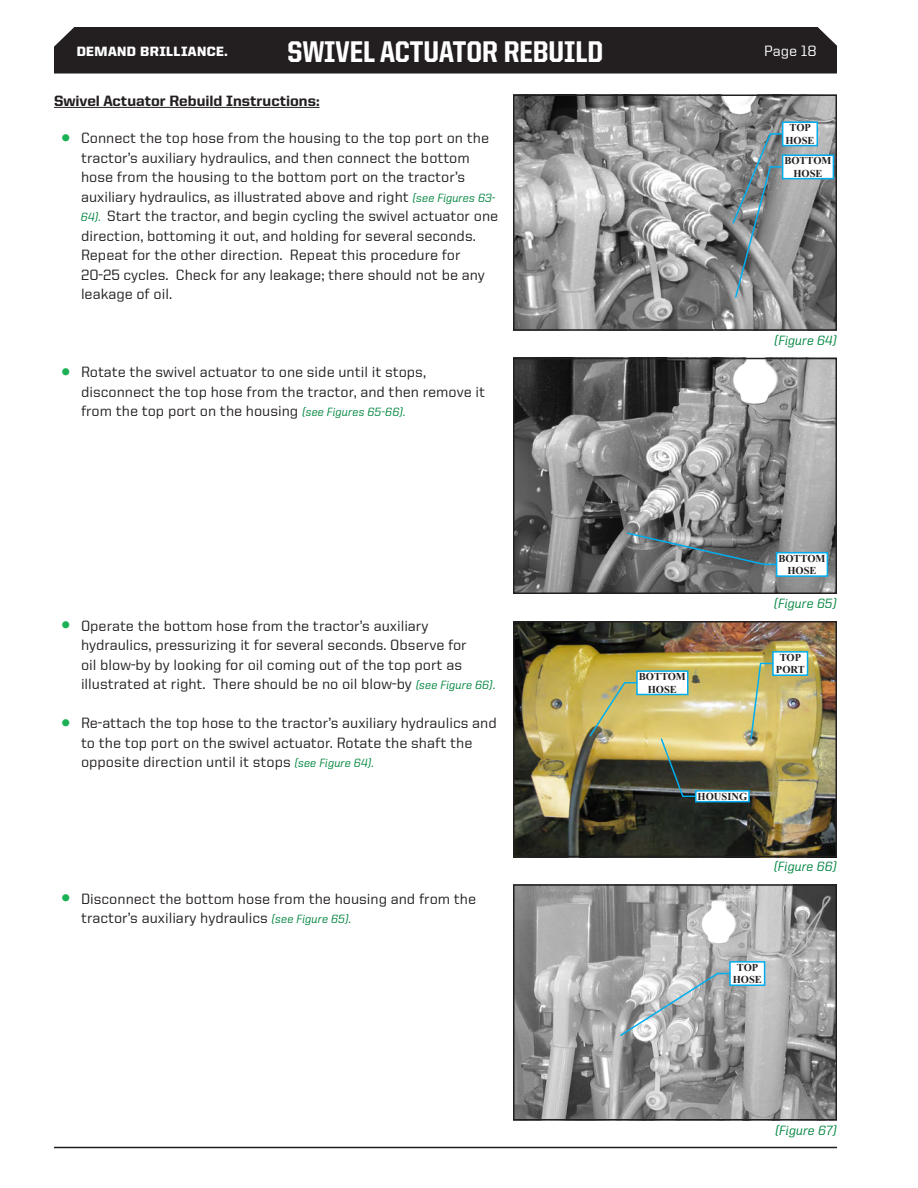
<style>
.page{position:relative;width:918px;height:1188px;background:#fff}
.page>*{position:absolute;margin:0;border:0;box-sizing:border-box;transform-origin:0 0}
.slate_follower_2{font:800 30px "United Sans Semi Cond";color:#fff}
.t1{font:500 15px/19.5px "United Sans Reg";color:#231f20}
.slate_body_text{font:800 15px "United Sans Reg";color:#231f20}
.t2{font:500 15px "United Sans Reg";color:#fff}
.slate_figure{font:500 13.5px "United Italic Reg";color:#00853f}
.t3{font:900 13.5px "United Sans Reg";letter-spacing:.03em;color:#fff}
.caption_text{font:700 10.5px "Times New Roman";color:#231f20}
.s1{font-family:"Arial";font-weight:400;font-size:28.5px;color:#1db156}
.s2{font-family:"United Italic Reg";font-size:12px;color:#00853f}
</style>
<div class="page">
<hr style="left:54px;top:107px;width:266px;height:1px;background:#231f20">
<div style="left:54px;top:27px;width:783px;height:47px;background:#231f20"></div>
<img style="left:516px;top:97px;width:318px;height:231px">
<div style="left:513px;top:94px;width:324px;height:237px;border:2px solid #231f20"></div>
<img style="left:516px;top:624px;width:318px;height:230px">
<div style="left:513px;top:621px;width:324px;height:236px;border:2px solid #231f20"></div>
<img style="left:516px;top:887px;width:318px;height:230px">
<div style="left:513px;top:884px;width:324px;height:236px;border:2px solid #231f20"></div>
<img style="left:516px;top:361px;width:318px;height:230px">
<div style="left:513px;top:358px;width:324px;height:236px;border:2px solid #231f20"></div>
<svg style="left:731px;top:121px;width:104px;height:178px"></svg>
<svg style="left:626px;top:531px;width:203px;height:47px"></svg>
<svg style="left:619px;top:960px;width:147px;height:77px"></svg>
<img style="left:588px;top:650px;width:221px;height:153px">
<hr style="left:54px;top:1147px;width:783px;height:1px;background:#231f20">
<p class="t3" style="left:77px;top:44px;width:152px">DEMAND BRILLIANCE.</p>
<p class="slate_follower_2" style="left:288px;top:36px;width:317px">SWIVEL ACTUATOR REBUILD</p>
<p class="t2" style="left:764px;top:43px;width:54px">Page 18</p>
<p class="slate_body_text" style="left:54px;top:92px;width:267px">Swivel Actuator Rebuild Instructions:</p>
<p class="t1" style="left:81px;top:128px;width:419px;text-indent:-20px"><span class="s1">•</span> Connect the top hose from the housing to the top port on the tractor’s auxiliary hydraulics, and then connect the bottom hose from the housing to the bottom port on the tractor’s auxiliary hydraulics, as illustrated above and right <span class="s2">(see Figures 63- 64).</span> Start the tractor, and begin cycling the swivel actuator one direction, bottoming it out, and holding for several seconds.<br>Repeat for the other direction. Repeat this procedure for 20-25 cycles. Check for any leakage; there should not be any leakage of oil.</p>
<p class="t1" style="left:81px;top:362px;width:406px;text-indent:-20px"><span class="s1">•</span> Rotate the swivel actuator to one side until it stops, disconnect the top hose from the tractor, and then remove it from the top port on the housing <span class="s2">(see Figures 65-66).</span></p>
<p class="t1" style="left:81px;top:616px;width:417px;text-indent:-20px"><span class="s1">•</span> Operate the bottom hose from the tractor’s auxiliary hydraulics, pressurizing it for several seconds. Observe for<br>oil blow-by by looking for oil coming out of the top port as illustrated at right. There should be no oil blow-by <span class="s2">(see Figure 66).</span></p>
<p class="t1" style="left:81px;top:713px;width:417px;text-indent:-20px"><span class="s1">•</span> Re-attach the top hose to the tractor’s auxiliary hydraulics and to the top port on the swivel actuator. Rotate the shaft the opposite direction until it stops <span class="s2">(see Figure 64).</span></p>
<p class="t1" style="left:81px;top:889px;width:397px;text-indent:-20px"><span class="s1">•</span> Disconnect the bottom hose from the housing and from the tractor’s auxiliary hydraulics <span class="s2">(see Figure 65).</span></p>
<p class="caption_text" style="left:790px;top:120px;width:23px">TOP</p>
<p class="caption_text" style="left:785px;top:133px;width:31px">HOSE</p>
<p class="caption_text" style="left:784px;top:153px;width:49px">BOTTOM</p>
<p class="caption_text" style="left:793px;top:166px;width:31px">HOSE</p>
<p class="slate_figure" style="left:774px;top:333px;width:64px">(Figure 64)</p>
<p class="caption_text" style="left:639px;top:669px;width:49px">BOTTOM</p>
<p class="caption_text" style="left:648px;top:682px;width:31px">HOSE</p>
<p class="caption_text" style="left:778px;top:551px;width:49px">BOTTOM</p>
<p class="caption_text" style="left:787px;top:564px;width:31px">HOSE</p>
<p class="slate_figure" style="left:774px;top:596px;width:65px">(Figure 65)</p>
<p class="caption_text" style="left:780px;top:650px;width:23px">TOP</p>
<p class="caption_text" style="left:776px;top:663px;width:30px">PORT</p>
<p class="caption_text" style="left:698px;top:789px;width:51px">HOUSING</p>
<p class="slate_figure" style="left:774px;top:859px;width:65px">(Figure 66)</p>
<p class="caption_text" style="left:737px;top:960px;width:23px">TOP</p>
<p class="caption_text" style="left:733px;top:973px;width:31px">HOSE</p>
<p class="slate_figure" style="left:775px;top:1123px;width:63px">(Figure 67)</p>
</div>
